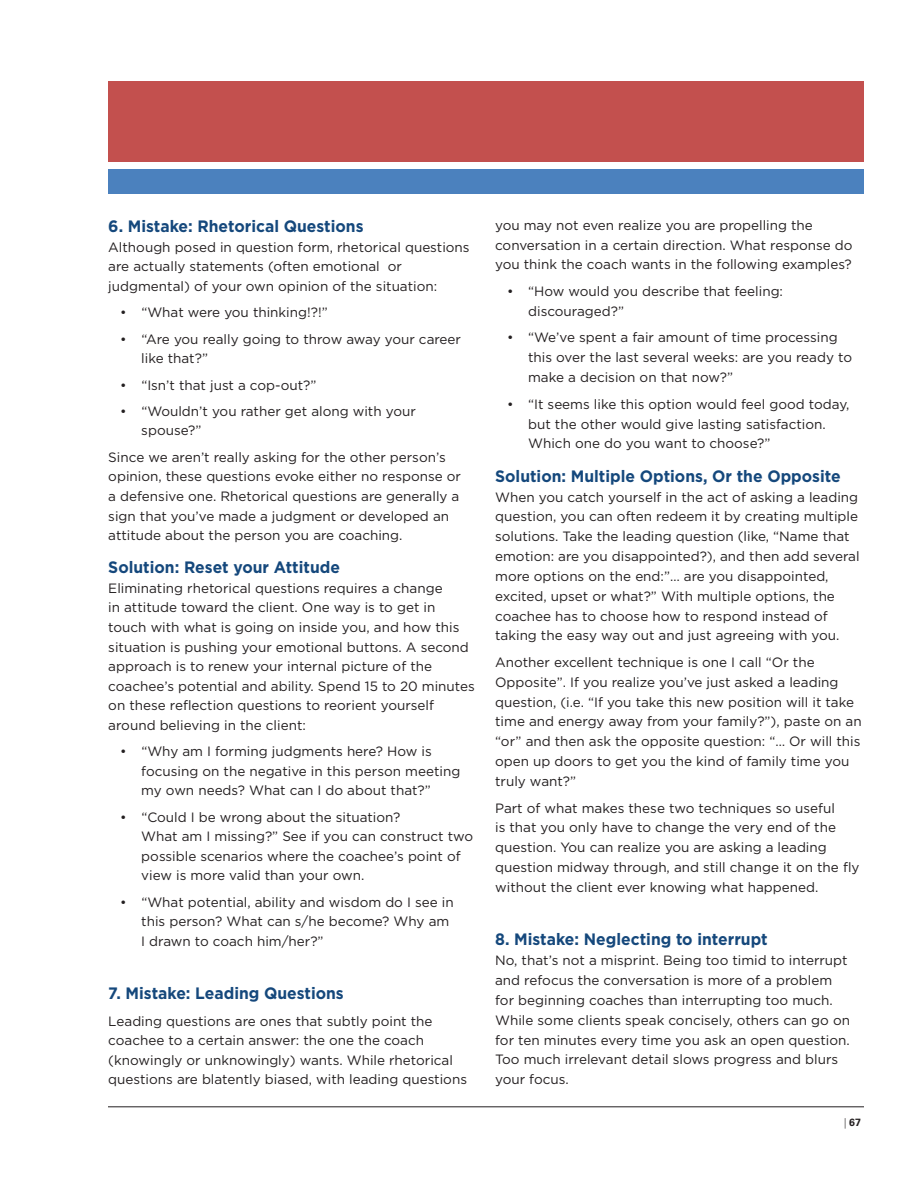
<style>
.page{position:relative;width:918px;height:1188px;background:#fff}
.page>*{position:absolute;margin:0;border:0;box-sizing:border-box;transform-origin:0 0}
.body{font:700 16.5px "Gotham";color:#15487c;scale:.95 1}
.body-2{font:13.5px/19.8px "Gotham";color:#231f20}
.t1{font:700 10.5px "Univers LT Std";color:#231f20}
.s1{font-weight:300;font-stretch:condensed}
</style>
<div class="page">
<hr style="left:108px;top:1107px;width:756px;height:1px;background:#231f20">
<div style="left:108px;top:82px;width:756px;height:80px;background:#c3504e"></div>
<div style="left:108px;top:170px;width:755px;height:24px;background:#4b81be"></div>
<p class="body" style="left:108px;top:215px;width:270px">6. Mistake: Rhetorical Questions</p>
<p class="body-2" style="left:108px;top:237px;width:363px">Although posed in question form, rhetorical questions are actually statements (often emotional or judgmental) of your own opinion of the situation:</p>
<p class="body-2" style="left:120px;top:303px;width:209px">• “What were you thinking!?!”</p>
<p class="body-2" style="left:141px;top:329px;width:321px;text-indent:-21px">• “Are you really going to throw away your career like that?”</p>
<p class="body-2" style="left:120px;top:375px;width:198px">• “Isn’t that just a cop-out?”</p>
<p class="body-2" style="left:141px;top:401px;width:276px;text-indent:-21px">• “Wouldn’t you rather get along with your spouse?”</p>
<p class="body-2" style="left:108px;top:447px;width:354px">Since we aren’t really asking for the other person’s opinion, these questions evoke either no response or a defensive one. Rhetorical questions are generally a sign that you’ve made a judgment or developed an attitude about the person you are coaching.</p>
<p class="body" style="left:108px;top:556px;width:245px">Solution: Reset your Attitude</p>
<p class="body-2" style="left:108px;top:578px;width:368px">Eliminating rhetorical questions requires a change<br>in attitude toward the client. One way is to get in touch with what is going on inside you, and how this situation is pushing your emotional buttons. A second approach is to renew your internal picture of the coachee’s potential and ability. Spend 15 to 20 minutes on these reflection questions to reorient yourself around believing in the client:</p>
<p class="body-2" style="left:141px;top:742px;width:321px;text-indent:-21px">• “Why am I forming judgments here? How is focusing on the negative in this person meeting my own needs? What can I do about that?”</p>
<p class="body-2" style="left:141px;top:807px;width:333px;text-indent:-21px">• “Could I be wrong about the situation?<br>What am I missing?” See if you can construct two possible scenarios where the coachee’s point of view is more valid than your own.</p>
<p class="body-2" style="left:141px;top:892px;width:314px;text-indent:-21px">• “What potential, ability and wisdom do I see in this person? What can s/he become? Why am<br>I drawn to coach him/her?”</p>
<p class="body" style="left:108px;top:982px;width:249px">7. Mistake: Leading Questions</p>
<p class="body-2" style="left:108px;top:1011px;width:360px">Leading questions are ones that subtly point the coachee to a certain answer: the one the coach (knowingly or unknowingly) wants. While rhetorical questions are blatently biased, with leading questions</p>
<p class="body-2" style="left:495px;top:215px;width:359px">you may not even realize you are propelling the conversation in a certain direction. What response do you think the coach wants in the following examples?</p>
<p class="body-2" style="left:528px;top:281px;width:256px;text-indent:-21px">• “How would you describe that feeling: discouraged?”</p>
<p class="body-2" style="left:528px;top:328px;width:325px;text-indent:-21px">• “We’ve spent a fair amount of time processing this over the last several weeks: are you ready to make a decision on that now?”</p>
<p class="body-2" style="left:528px;top:394px;width:323px;text-indent:-21px">• “It seems like this option would feel good today, but the other would give lasting satisfaction.<br>Which one do you want to choose?”</p>
<p class="body" style="left:495px;top:465px;width:365px">Solution: Multiple Options, Or the Opposite</p>
<p class="body-2" style="left:495px;top:487px;width:366px">When you catch yourself in the act of asking a leading question, you can often redeem it by creating multiple solutions. Take the leading question (like, “Name that emotion: are you disappointed?), and then add several more options on the end:”… are you disappointed, excited, upset or what?” With multiple options, the coachee has to choose how to respond instead of taking the easy way out and just agreeing with you.</p>
<p class="body-2" style="left:495px;top:652px;width:368px">Another excellent technique is one I call “Or the Opposite”. If you realize you’ve just asked a leading question, (i.e. “If you take this new position will it take time and energy away from your family?”), paste on an “or” and then ask the opposite question: “… Or will this open up doors to get you the kind of family time you truly want?”</p>
<p class="body-2" style="left:495px;top:798px;width:366px">Part of what makes these two techniques so useful<br>is that you only have to change the very end of the question. You can realize you are asking a leading question midway through, and still change it on the fly without the client ever knowing what happened.</p>
<p class="body" style="left:495px;top:929px;width:288px">8. Mistake: Neglecting to interrupt</p>
<p class="body-2" style="left:495px;top:951px;width:356px">No, that’s not a misprint. Being too timid to interrupt and refocus the conversation is more of a problem for beginning coaches than interrupting too much.<br>While some clients speak concisely, others can go on for ten minutes every time you ask an open question.<br>Too much irrelevant detail slows progress and blurs your focus.</p>
<p class="t1" style="left:844px;top:1117px;width:18px"><span class="s1">|</span> 67</p>
</div>
